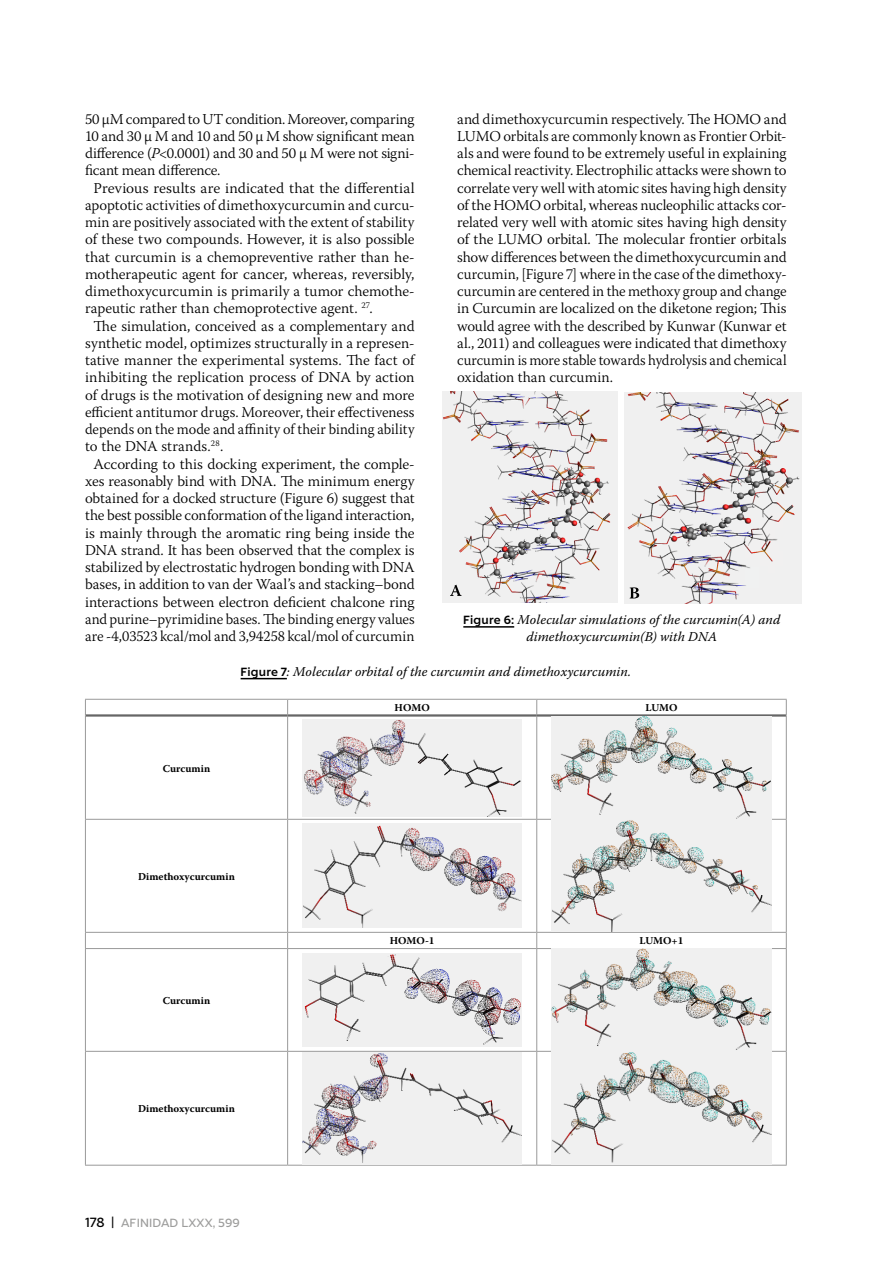
<style>
.page{position:relative;width:893px;height:1263px;background:#fff}
.page>*{position:absolute;margin:0;border:0;box-sizing:border-box;transform-origin:0 0}
.t1{font:300 15px/17.2px "Warnock Pro";letter-spacing:-.005em;color:#000;text-align:justify}
.t2{font:300 15px "Warnock Pro";letter-spacing:-.005em;color:#000;scale:.96 1}
.t3{font:300 15px "Warnock Pro";letter-spacing:-.025em;color:#000}
.t4{font:300 15px "Warnock Pro";letter-spacing:.015em;color:#000}
.t5{font:italic 13.5px/17.2px "Warnock Pro";letter-spacing:.005em;color:#000;text-align:center}
.t6{font:12px "Liszt FY";letter-spacing:.01em;color:#9d9d9c}
.t7{font:700 10.5px "Warnock Pro";color:#000}
.s1{font-style:italic}
.s2{font-family:"Liszt FY";font-weight:700;font-style:normal;font-size:12px}
.s3{font-size:13.5px;color:#000}
</style>
<div class="page">
<hr style="left:463px;top:626px;width:51px;height:2px;background:#000">
<img style="left:442px;top:392px;width:176px;height:210px">
<img style="left:624px;top:393px;width:177px;height:210px">
<svg style="left:450px;top:585px;width:12px;height:11px"></svg>
<svg style="left:630px;top:587px;width:9px;height:11px"></svg>
<hr style="left:241px;top:678px;width:46px;height:1px;background:#000">
<hr style="left:85px;top:699px;width:203px;height:1px;background:#999">
<svg style="left:85px;top:700px;width:1px;height:15px"></svg>
<hr style="left:288px;top:699px;width:249px;height:1px;background:#999">
<svg style="left:287px;top:700px;width:1px;height:14px"></svg>
<hr style="left:537px;top:699px;width:250px;height:1px;background:#999">
<svg style="left:536px;top:700px;width:1px;height:14px"></svg>
<svg style="left:786px;top:700px;width:1px;height:15px"></svg>
<hr style="left:85px;top:715px;width:1px;height:104px;background:#999">
<hr style="left:287px;top:717px;width:1px;height:102px;background:#999">
<hr style="left:536px;top:717px;width:1px;height:102px;background:#999">
<hr style="left:786px;top:715px;width:1px;height:104px;background:#999">
<hr style="left:85px;top:819px;width:203px;height:1px;background:#999">
<hr style="left:85px;top:820px;width:1px;height:112px;background:#999">
<hr style="left:288px;top:819px;width:249px;height:1px;background:#999">
<hr style="left:287px;top:820px;width:1px;height:112px;background:#999">
<hr style="left:537px;top:819px;width:250px;height:1px;background:#999">
<hr style="left:536px;top:820px;width:1px;height:112px;background:#999">
<hr style="left:786px;top:820px;width:1px;height:112px;background:#999">
<hr style="left:85px;top:932px;width:203px;height:1px;background:#999">
<svg style="left:85px;top:933px;width:1px;height:15px"></svg>
<hr style="left:288px;top:932px;width:249px;height:1px;background:#999">
<svg style="left:287px;top:933px;width:1px;height:15px"></svg>
<hr style="left:537px;top:932px;width:250px;height:1px;background:#999">
<svg style="left:536px;top:933px;width:1px;height:15px"></svg>
<svg style="left:786px;top:933px;width:1px;height:15px"></svg>
<hr style="left:85px;top:948px;width:203px;height:1px;background:#999">
<hr style="left:85px;top:949px;width:1px;height:102px;background:#999">
<hr style="left:288px;top:948px;width:249px;height:1px;background:#999">
<hr style="left:287px;top:949px;width:1px;height:102px;background:#999">
<hr style="left:537px;top:948px;width:250px;height:1px;background:#999">
<hr style="left:536px;top:949px;width:1px;height:102px;background:#999">
<hr style="left:786px;top:949px;width:1px;height:102px;background:#999">
<hr style="left:85px;top:1051px;width:203px;height:1px;background:#999">
<hr style="left:85px;top:1052px;width:1px;height:113px;background:#999">
<hr style="left:288px;top:1051px;width:249px;height:1px;background:#999">
<hr style="left:287px;top:1052px;width:1px;height:113px;background:#999">
<hr style="left:537px;top:1051px;width:250px;height:1px;background:#999">
<hr style="left:536px;top:1052px;width:1px;height:113px;background:#999">
<hr style="left:786px;top:1052px;width:1px;height:113px;background:#999">
<hr style="left:85px;top:1165px;width:203px;height:1px;background:#999">
<hr style="left:288px;top:1165px;width:249px;height:1px;background:#999">
<hr style="left:537px;top:1165px;width:250px;height:1px;background:#999">
<hr style="left:86px;top:714px;width:202px;height:3px;background:#666">
<hr style="left:288px;top:714px;width:249px;height:3px;background:#666">
<hr style="left:537px;top:714px;width:249px;height:3px;background:#666">
<img style="left:302px;top:719px;width:220px;height:97px">
<img style="left:552px;top:717px;width:219px;height:215px">
<img style="left:302px;top:824px;width:220px;height:104px">
<img style="left:302px;top:954px;width:220px;height:92px">
<img style="left:552px;top:949px;width:219px;height:216px">
<img style="left:302px;top:1052px;width:220px;height:112px">
<p class="t1" style="left:85px;top:110px;width:331px">50 μM compared to UT condition. Moreover, comparing</p>
<p class="t1" style="left:85px;top:127px;width:331px">10 and 30 μ M and 10 and 50 μ M show significant mean</p>
<p class="t3" style="left:85px;top:144px;width:331px">difference (<span class="s1">P</span>&lt;0.0001) and 30 and 50 μ M were not signi-</p>
<p class="t1" style="left:85px;top:161px;width:137px">ficant mean difference.</p>
<p class="t1" style="left:94px;top:179px;width:322px">Previous results are indicated that the differential</p>
<p class="t1" style="left:85px;top:196px;width:331px">apoptotic activities of dimethoxycurcumin and curcu-</p>
<p class="t1" style="left:85px;top:213px;width:331px">min are positively associated with the extent of stability</p>
<p class="t1" style="left:85px;top:230px;width:331px">of these two compounds. However, it is also possible</p>
<p class="t1" style="left:85px;top:248px;width:331px">that curcumin is a chemopreventive rather than he-</p>
<p class="t1" style="left:85px;top:265px;width:331px">motherapeutic agent for cancer, whereas, reversibly,</p>
<p class="t4" style="left:85px;top:282px;width:331px">dimethoxycurcumin is primarily a tumor chemothe-</p>
<p class="t1" style="left:85px;top:299px;width:289px">rapeutic rather than chemoprotective agent. <sup>27</sup>.</p>
<p class="t1" style="left:94px;top:317px;width:323px">The simulation, conceived as a complementary and</p>
<p class="t1" style="left:85px;top:334px;width:331px">synthetic model, optimizes structurally in a represen-</p>
<p class="t1" style="left:85px;top:351px;width:331px">tative manner the experimental systems. The fact of</p>
<p class="t1" style="left:85px;top:368px;width:331px">inhibiting the replication process of DNA by action</p>
<p class="t1" style="left:85px;top:386px;width:331px">of drugs is the motivation of designing new and more</p>
<p class="t1" style="left:85px;top:403px;width:331px">efficient antitumor drugs. Moreover, their effectiveness</p>
<p class="t2" style="left:85px;top:420px;width:345px">depends on the mode and affinity of their binding ability</p>
<p class="t1" style="left:85px;top:437px;width:140px">to the DNA strands.<sup>28</sup>.</p>
<p class="t1" style="left:94px;top:455px;width:323px">According to this docking experiment, the comple-</p>
<p class="t1" style="left:85px;top:472px;width:331px">xes reasonably bind with DNA. The minimum energy</p>
<p class="t1" style="left:85px;top:489px;width:331px">obtained for a docked structure (Figure 6) suggest that</p>
<p class="t1" style="left:85px;top:506px;width:331px">the best possible conformation of the ligand interaction,</p>
<p class="t1" style="left:85px;top:524px;width:331px">is mainly through the aromatic ring being inside the</p>
<p class="t1" style="left:85px;top:541px;width:331px">DNA strand. It has been observed that the complex is</p>
<p class="t1" style="left:85px;top:558px;width:331px">stabilized by electrostatic hydrogen bonding with DNA</p>
<p class="t1" style="left:85px;top:575px;width:331px">bases, in addition to van der Waal’s and stacking–bond</p>
<p class="t1" style="left:85px;top:593px;width:331px">interactions between electron deficient chalcone ring</p>
<p class="t1" style="left:85px;top:610px;width:331px">and purine–pyrimidine bases. The binding energy values</p>
<p class="t1" style="left:85px;top:627px;width:331px">are -4,03523 kcal/mol and 3,94258 kcal/mol of curcumin</p>
<p class="t1" style="left:457px;top:110px;width:331px">and dimethoxycurcumin respectively. The HOMO and LUMO orbitals are commonly known as Frontier Orbit&shy;als and were found to be extremely useful in explaining chemical reactivity. Electrophilic attacks were shown to correlate very well with atomic sites having high density of the HOMO orbital, whereas nucleophilic attacks cor&shy;related very well with atomic sites having high density of the LUMO orbital. The molecular frontier orbitals show differences between the dimethoxycurcumin and curcumin, [Figure 7] where in the case of the dimethoxy&shy;curcumin are centered in the methoxy group and change in Curcumin are localized on the diketone region; This would agree with the described by Kunwar (Kunwar et al., 2011) and colleagues were indicated that dimethoxy curcumin is more stable towards hydrolysis and chemical oxidation than curcumin.</p>
<p class="t5" style="left:463px;top:611px;width:319px"><span class="s2">Figure 6:</span> Molecular simulations of the curcumin(A) and dimethoxycurcumin(B) with DNA</p>
<p class="t5" style="left:241px;top:662px;width:392px"><span class="s2">Figure 7</span>: Molecular orbital of the curcumin and dimethoxycurcumin.</p>
<p class="t7" style="left:395px;top:701px;width:37px">HOMO</p>
<p class="t7" style="left:645px;top:701px;width:34px">LUMO</p>
<p class="t7" style="left:163px;top:762px;width:49px">Curcumin</p>
<p class="t7" style="left:138px;top:870px;width:98px">Dimethoxycurcumin</p>
<p class="t7" style="left:163px;top:994px;width:49px">Curcumin</p>
<p class="t7" style="left:138px;top:1102px;width:98px">Dimethoxycurcumin</p>
<p class="t6" style="left:85px;top:1216px;width:156px"><span class="s3">178 |</span> AFINIDAD LXXX, 599</p>
<p class="t7" style="left:390px;top:934px;width:46px">HOMO-1</p>
<p class="t7" style="left:639px;top:934px;width:46px">LUMO+1</p>
</div>
